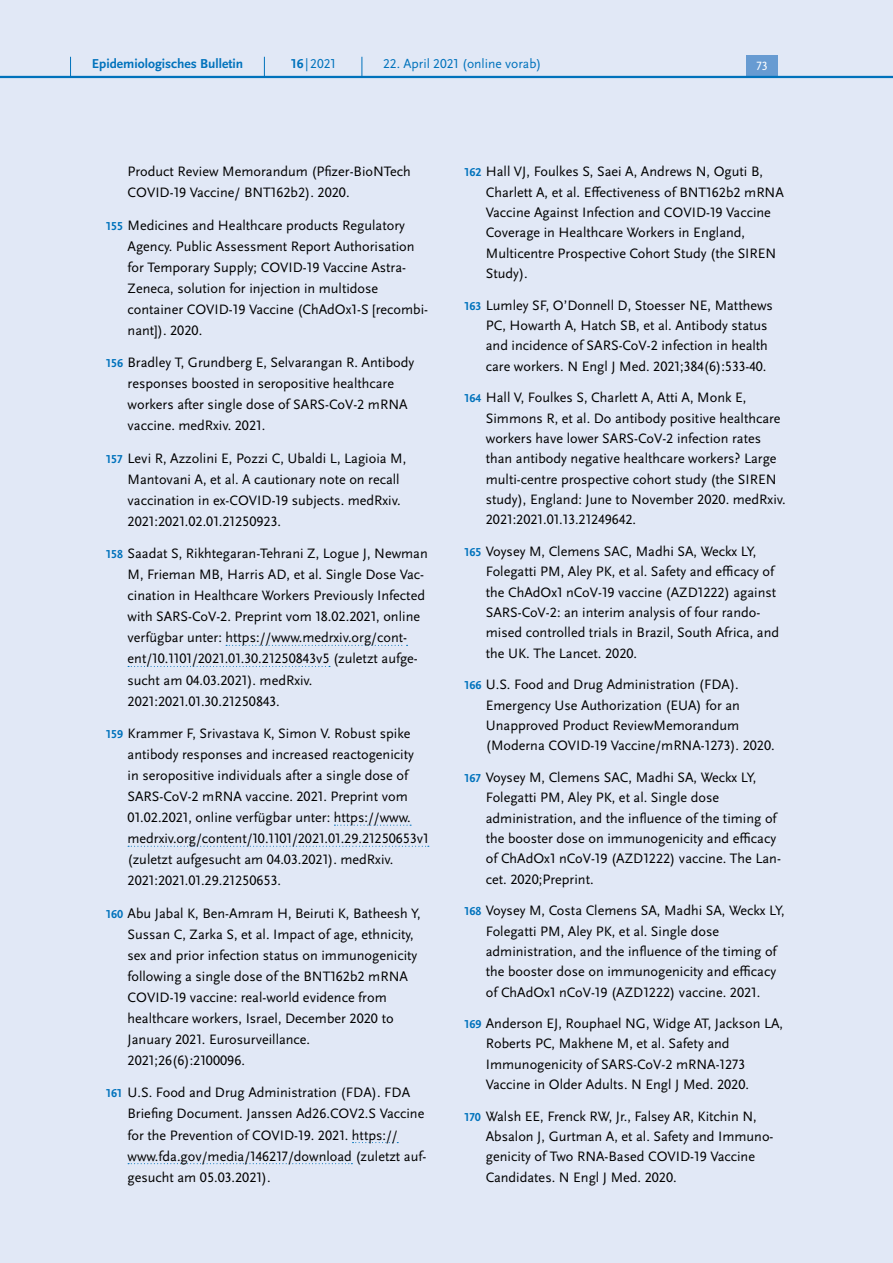
<style>
.page{position:relative;width:893px;height:1263px;background:#fff}
.page>*{position:absolute;margin:0;border:0;box-sizing:border-box;transform-origin:0 0}
.t1{font:14.25px/21.1px "Scala Sans Pro";color:#000}
.t2{font:13.5px "Scala Sans Pro";color:#0072bc}
.t3{font:700 13.5px "Scala Sans Pro";color:#0072bc}
.t4{font:12.45px "Scala Sans Pro";color:#fff}
.s1{font-weight:700}
.s2{font-weight:700;font-size:12px;color:#0072bc}
</style>
<div class="page">
<div style="left:0;top:78px;width:893px;height:1185px;background:#e1e8f6"></div>
<svg style="left:226px;top:645px;width:182px;height:1px"></svg>
<svg style="left:128px;top:666px;width:202px;height:1px"></svg>
<svg style="left:334px;top:825px;width:77px;height:1px"></svg>
<svg style="left:128px;top:846px;width:301px;height:1px"></svg>
<svg style="left:352px;top:1142px;width:46px;height:1px"></svg>
<svg style="left:128px;top:1163px;width:224px;height:1px"></svg>
<div style="left:0;top:0;width:893px;height:77px;background:#e1e8f6"></div>
<div style="left:746px;top:55px;width:32px;height:21px;background:#679bd2"></div>
<hr style="left:0;top:76px;width:893px;height:2px;background:#0072bc">
<svg style="left:70px;top:57px;width:1px;height:19px"></svg>
<svg style="left:264px;top:57px;width:1px;height:19px"></svg>
<svg style="left:362px;top:57px;width:1px;height:19px"></svg>
<p class="t3" style="left:92px;top:55px;width:153px">Epidemiologisches Bulletin</p>
<p class="t2" style="left:291px;top:55px;width:46px"><span class="s1">16</span>|2021</p>
<p class="t2" style="left:383px;top:55px;width:160px">22. April 2021 (online vorab)</p>
<p class="t4" style="left:756px;top:59px;width:13px">73</p>
<p class="t1" style="left:128px;top:161px;width:285px">Product Review Memorandum (Pfizer-BioNTech<br>COVID-19 Vaccine/ BNT162b2). 2020.</p>
<p class="t1" style="left:128px;top:214px;width:302px;text-indent:-21px"><span class="s2">155</span> Medicines and Healthcare products Regulatory Agency. Public Assessment Report Authorisation for Temporary Supply; COVID-19 Vaccine Astra-Zeneca, solution for injection in multidose container COVID-19 Vaccine (ChAdOx1-S [recombi&shy;nant]). 2020.</p>
<p class="t1" style="left:128px;top:352px;width:288px;text-indent:-21px"><span class="s2">156</span> Bradley T, Grundberg E, Selvarangan R. Antibody responses boosted in seropositive healthcare workers after single dose of SARS-CoV-2 mRNA vaccine. medRxiv. 2021.</p>
<p class="t1" style="left:128px;top:447px;width:280px;text-indent:-21px"><span class="s2">157</span> Levi R, Azzolini E, Pozzi C, Ubaldi L, Lagioia M, Mantovani A, et al. A cautionary note on recall vaccination in ex-COVID-19 subjects. medRxiv.<br>2021:2021.02.01.21250923.</p>
<p class="t1" style="left:128px;top:543px;width:302px;text-indent:-21px"><span class="s2">158</span> Saadat S, Rikhtegaran-Tehrani Z, Logue J, Newman M, Frieman MB, Harris AD, et al. Single Dose Vac&shy;cination in Healthcare Workers Previously Infected with SARS-CoV-2. Preprint vom 18.02.2021, online verfügbar unter: https://www.medrxiv.org/cont&shy;ent/10.1101/2021.01.30.21250843v5 (zuletzt aufge&shy;sucht am 04.03.2021). medRxiv.<br>2021:2021.01.30.21250843.</p>
<p class="t1" style="left:128px;top:722px;width:302px;text-indent:-21px"><span class="s2">159</span> Krammer F, Srivastava K, Simon V. Robust spike antibody responses and increased reactogenicity in seropositive individuals after a single dose of SARS-CoV-2 mRNA vaccine. 2021. Preprint vom 01.02.2021, online verfügbar unter: https://www. medrxiv.org/content/10.1101/2021.01.29.21250653v1 (zuletzt aufgesucht am 04.03.2021). medRxiv.<br>2021:2021.01.29.21250653.</p>
<p class="t1" style="left:128px;top:902px;width:295px;text-indent:-21px"><span class="s2">160</span> Abu Jabal K, Ben-Amram H, Beiruti K, Batheesh Y, Sussan C, Zarka S, et al. Impact of age, ethnicity, sex and prior infection status on immunogenicity following a single dose of the BNT162b2 mRNA COVID-19 vaccine: real-world evidence from healthcare workers, Israel, December 2020 to January 2021. Eurosurveillance.<br>2021;26(6):2100096.</p>
<p class="t1" style="left:128px;top:1082px;width:300px;text-indent:-21px"><span class="s2">161</span> U.S. Food and Drug Administration (FDA). FDA Briefing Document. Janssen Ad26.COV2.S Vaccine for the Prevention of COVID-19. 2021. https:// www.fda.gov/media/146217/download (zuletzt auf&shy;gesucht am 05.03.2021).</p>
<p class="t1" style="left:486px;top:161px;width:300px;line-height:20.4px;text-indent:-21px"><span class="s2">162</span> Hall VJ, Foulkes S, Saei A, Andrews N, Oguti B, Charlett A, et al. Effectiveness of BNT162b2 mRNA Vaccine Against Infection and COVID-19 Vaccine Coverage in Healthcare Workers in England, Multicentre Prospective Cohort Study (the SIREN Study).</p>
<p class="t1" style="left:486px;top:295px;width:289px;line-height:20.4px;text-indent:-21px"><span class="s2">163</span> Lumley SF, O’Donnell D, Stoesser NE, Matthews PC, Howarth A, Hatch SB, et al. Antibody status and incidence of SARS-CoV-2 infection in health care workers. N Engl J Med. 2021;384(6):533-40.</p>
<p class="t1" style="left:486px;top:387px;width:301px;line-height:20.4px;text-indent:-21px"><span class="s2">164</span> Hall V, Foulkes S, Charlett A, Atti A, Monk E, Simmons R, et al. Do antibody positive healthcare workers have lower SARS-CoV-2 infection rates than antibody negative healthcare workers? Large multi-centre prospective cohort study (the SIREN study), England: June to November 2020. medRxiv.<br>2021:2021.01.13.21249642.</p>
<p class="t1" style="left:486px;top:541px;width:295px;line-height:20.4px;text-indent:-21px"><span class="s2">165</span> Voysey M, Clemens SAC, Madhi SA, Weckx LY, Folegatti PM, Aley PK, et al. Safety and efficacy of the ChAdOx1 nCoV-19 vaccine (AZD1222) against SARS-CoV-2: an interim analysis of four rando&shy;mised controlled trials in Brazil, South Africa, and the UK. The Lancet. 2020.</p>
<p class="t1" style="left:486px;top:674px;width:290px;line-height:20.4px;text-indent:-21px"><span class="s2">166</span> U.S. Food and Drug Administration (FDA).<br>Emergency Use Authorization (EUA) for an Unapproved Product ReviewMemorandum (Moderna COVID-19 Vaccine/mRNA-1273). 2020.</p>
<p class="t1" style="left:486px;top:767px;width:297px;line-height:20.4px;text-indent:-21px"><span class="s2">167</span> Voysey M, Clemens SAC, Madhi SA, Weckx LY, Folegatti PM, Aley PK, et al. Single dose administration, and the influence of the timing of the booster dose on immunogenicity and efficacy of ChAdOx1 nCoV-19 (AZD1222) vaccine. The Lan&shy;cet. 2020;Preprint.</p>
<p class="t1" style="left:486px;top:900px;width:300px;line-height:20.4px;text-indent:-21px"><span class="s2">168</span> Voysey M, Costa Clemens SA, Madhi SA, Weckx LY, Folegatti PM, Aley PK, et al. Single dose administration, and the influence of the timing of the booster dose on immunogenicity and efficacy of ChAdOx1 nCoV-19 (AZD1222) vaccine. 2021.</p>
<p class="t1" style="left:486px;top:1013px;width:299px;line-height:20.4px;text-indent:-21px"><span class="s2">169</span> Anderson EJ, Rouphael NG, Widge AT, Jackson LA, Roberts PC, Makhene M, et al. Safety and Immunogenicity of SARS-CoV-2 mRNA-1273<br>Vaccine in Older Adults. N Engl J Med. 2020.</p>
<p class="t1" style="left:486px;top:1106px;width:289px;line-height:20.4px;text-indent:-21px"><span class="s2">170</span> Walsh EE, Frenck RW, Jr., Falsey AR, Kitchin N, Absalon J, Gurtman A, et al. Safety and Immuno&shy;genicity of Two RNA-Based COVID-19 Vaccine Candidates. N Engl J Med. 2020.</p>
</div>
